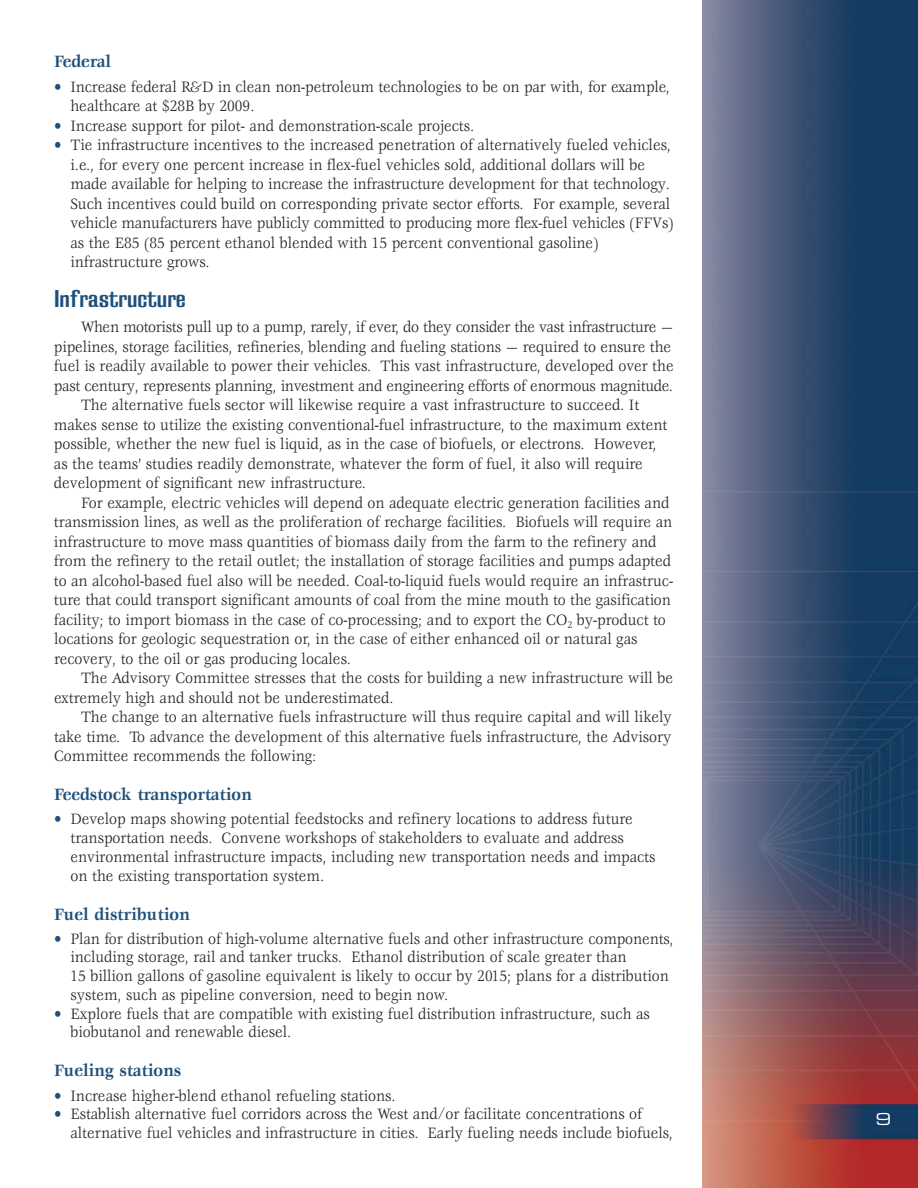
<style>
.page{position:relative;width:918px;height:1188px;background:#fff}
.page>*{position:absolute;margin:0;border:0;box-sizing:border-box;transform-origin:0 0}
.t1{font:25.5px "California Grotesk Bld";color:#1e507b}
.t2{font:700 18px "Veljovic";color:#1e507b;scale:.9 1}
.t3{font:18px "Eurostile Extended Roman DTC";color:#fff}
.t4{font:16.5px/18.8px "Veljovic";color:#231f20;scale:.9 1}
.t5{font:16.5px "Veljovic";letter-spacing:-.02em;color:#231f20;scale:.9 1}
.s1{color:#1e507b}
</style>
<div class="page">
<img style="left:702px;top:0;width:216px;height:1188px">
<p class="t2" style="left:54px;top:54px;width:65px">Federal</p>
<p class="t4" style="left:70px;top:78px;width:668px;line-height:19.5px;text-indent:-16px"><span class="s1">•</span> Increase federal R&amp;D in clean non-petroleum technologies to be on par with, for example, healthcare at $28B by 2009.</p>
<p class="t4" style="left:54px;top:117px;width:468px"><span class="s1">•</span> Increase support for pilot- and demonstration-scale projects.</p>
<p class="t4" style="left:70px;top:136px;width:672px;line-height:19.5px;text-indent:-16px"><span class="s1">•</span> Tie infrastructure incentives to the increased penetration of alternatively fueled vehicles, i.e., for every one percent increase in flex-fuel vehicles sold, additional dollars will be made available for helping to increase the infrastructure development for that technology.<br>Such incentives could build on corresponding private sector efforts. For example, several vehicle manufacturers have publicly committed to producing more flex-fuel vehicles (FFVs) as the E85 (85 percent ethanol blended with 15 percent conventional gasoline) infrastructure grows.</p>
<h1 class="t1" style="left:54px;top:289px;width:133px">Infrastructure</h1>
<p class="t5" style="left:81px;top:320px;width:660px">When motorists pull up to a pump, rarely, if ever, do they consider the vast infrastructure —</p>
<p class="t4" style="left:54px;top:338px;width:687px">pipelines, storage facilities, refineries, blending and fueling stations — required to ensure the</p>
<p class="t4" style="left:54px;top:358px;width:690px">fuel is readily available to power their vehicles. This vast infrastructure, developed over the</p>
<p class="t4" style="left:54px;top:377px;width:689px">past century, represents planning, investment and engineering efforts of enormous magnitude.</p>
<p class="t4" style="left:81px;top:397px;width:622px">The alternative fuels sector will likewise require a vast infrastructure to succeed. It</p>
<p class="t4" style="left:54px;top:416px;width:683px">makes sense to utilize the existing conventional-fuel infrastructure, to the maximum extent</p>
<p class="t4" style="left:54px;top:436px;width:671px">possible, whether the new fuel is liquid, as in the case of biofuels, or electrons. However,</p>
<p class="t4" style="left:54px;top:455px;width:656px">as the teams’ studies readily demonstrate, whatever the form of fuel, it also will require</p>
<p class="t4" style="left:54px;top:475px;width:348px">development of significant new infrastructure.</p>
<p class="t4" style="left:81px;top:494px;width:655px">For example, electric vehicles will depend on adequate electric generation facilities and</p>
<p class="t4" style="left:54px;top:514px;width:688px">transmission lines, as well as the proliferation of recharge facilities. Biofuels will require an</p>
<p class="t4" style="left:54px;top:533px;width:671px">infrastructure to move mass quantities of biomass daily from the farm to the refinery and</p>
<p class="t4" style="left:54px;top:553px;width:687px">from the refinery to the retail outlet; the installation of storage facilities and pumps adapted</p>
<p class="t4" style="left:54px;top:572px;width:689px">to an alcohol-based fuel also will be needed. Coal-to-liquid fuels would require an infrastruc-</p>
<p class="t4" style="left:54px;top:592px;width:687px">ture that could transport significant amounts of coal from the mine mouth to the gasification</p>
<p class="t4" style="left:54px;top:611px;width:681px">facility; to import biomass in the case of co-processing; and to export the CO<sub>2</sub> by-product to</p>
<p class="t4" style="left:54px;top:631px;width:650px">locations for geologic sequestration or, in the case of either enhanced oil or natural gas</p>
<p class="t4" style="left:54px;top:650px;width:331px">recovery, to the oil or gas producing locales.</p>
<p class="t4" style="left:81px;top:670px;width:659px">The Advisory Committee stresses that the costs for building a new infrastructure will be</p>
<p class="t4" style="left:54px;top:689px;width:379px">extremely high and should not be underestimated.</p>
<p class="t4" style="left:81px;top:709px;width:658px">The change to an alternative fuels infrastructure will thus require capital and will likely</p>
<p class="t4" style="left:54px;top:728px;width:688px">take time. To advance the development of this alternative fuels infrastructure, the Advisory</p>
<p class="t4" style="left:54px;top:748px;width:293px">Committee recommends the following:</p>
<p class="t2" style="left:54px;top:787px;width:221px">Feedstock transportation</p>
<p class="t4" style="left:70px;top:811px;width:652px;text-indent:-16px"><span class="s1">•</span> Develop maps showing potential feedstocks and refinery locations to address future transportation needs. Convene workshops of stakeholders to evaluate and address environmental infrastructure impacts, including new transportation needs and impacts on the existing transportation system.</p>
<p class="t2" style="left:54px;top:907px;width:152px">Fuel distribution</p>
<p class="t4" style="left:70px;top:930px;width:672px;text-indent:-16px"><span class="s1">•</span> Plan for distribution of high-volume alternative fuels and other infrastructure components, including storage, rail and tanker trucks. Ethanol distribution of scale greater than<br>15 billion gallons of gasoline equivalent is likely to occur by 2015; plans for a distribution system, such as pipeline conversion, need to begin now.</p>
<p class="t4" style="left:70px;top:1005px;width:645px;text-indent:-16px"><span class="s1">•</span> Explore fuels that are compatible with existing fuel distribution infrastructure, such as biobutanol and renewable diesel.</p>
<p class="t2" style="left:54px;top:1064px;width:143px">Fueling stations</p>
<p class="t4" style="left:54px;top:1087px;width:381px"><span class="s1">•</span> Increase higher-blend ethanol refueling stations.</p>
<p class="t4" style="left:70px;top:1106px;width:671px;text-indent:-16px"><span class="s1">•</span> Establish alternative fuel corridors across the West and/or facilitate concentrations of alternative fuel vehicles and infrastructure in cities. Early fueling needs include biofuels,</p>
<p class="t3" style="left:876px;top:1113px;width:17px">9</p>
</div>
